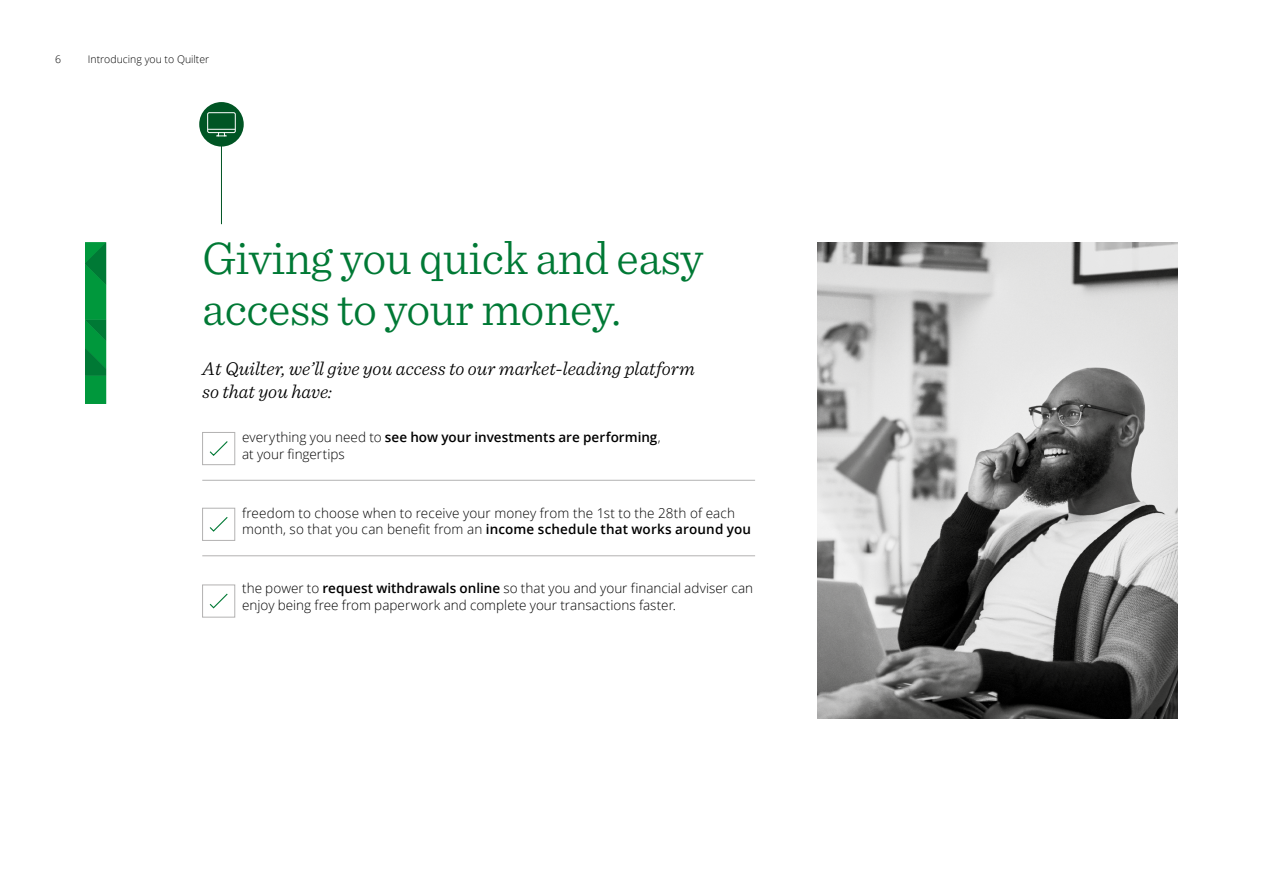
<style>
.page{position:relative;width:1263px;height:893px;background:#fff}
.page>*{position:absolute;margin:0;border:0;box-sizing:border-box;transform-origin:0 0}
.t1{font:300 48px/51px "Sentinel";letter-spacing:-.01em;color:#007935}
.t2{font:italic 300 19.5px/22.5px "Sentinel";letter-spacing:-.005em;color:#000}
.t3{font:300 13.5px/16.5px "Open Sans";color:#000}
.t4{font:300 10.5px "Open Sans";color:#000}
.s1{font-weight:600}
</style>
<div class="page">
<img style="left:818px;top:242px;width:360px;height:477px">
<hr style="left:202px;top:480px;width:553px;height:1px;background:#b3b2b2">
<hr style="left:202px;top:555px;width:553px;height:1px;background:#b3b2b2">
<div style="left:202px;top:432px;width:33px;height:33px;border:1px solid #b3b2b2"></div>
<svg style="left:209px;top:441px;width:19px;height:15px"></svg>
<div style="left:202px;top:508px;width:33px;height:33px;border:1px solid #b3b2b2"></div>
<svg style="left:209px;top:517px;width:19px;height:15px"></svg>
<div style="left:202px;top:585px;width:33px;height:32px;border:1px solid #b3b2b2"></div>
<svg style="left:209px;top:593px;width:19px;height:16px"></svg>
<hr style="left:221px;top:142px;width:1px;height:82px;background:#005524">
<div style="left:199px;top:102px;width:45px;height:45px;background:#005524;border-radius:50%"></div>
<svg style="left:209px;top:129px;width:25px;height:8px"></svg>
<div style="left:207px;top:112px;width:29px;height:21px;border:1px solid #fff;border-radius:2px"></div>
<svg style="left:85px;top:242px;width:21px;height:162px;background:#008e3a"></svg>
<p class="t4" style="left:55px;top:52px;width:7px">6</p>
<p class="t4" style="left:88px;top:52px;width:123px">Introducing you to Quilter</p>
<h1 class="t1" style="left:202px;top:229px;width:502px">Giving you quick and easy access to your money.</h1>
<h2 class="t2" style="left:202px;top:356px;width:494px">At Quilter, we’ll give you access to our market-leading platform so that you have:</h2>
<p class="t3" style="left:242px;top:429px;width:420px">everything you need to <span class="s1">see how your investments are performing</span>, at your fingertips</p>
<p class="t3" style="left:242px;top:504px;width:511px">freedom to choose when to receive your money from the 1st to the 28th of each month, so that you can benefit from an <span class="s1">income schedule that works around you</span></p>
<p class="t3" style="left:242px;top:580px;width:513px">the power to <span class="s1">request withdrawals online</span> so that you and your financial adviser can enjoy being free from paperwork and complete your transactions faster.</p>
</div>
